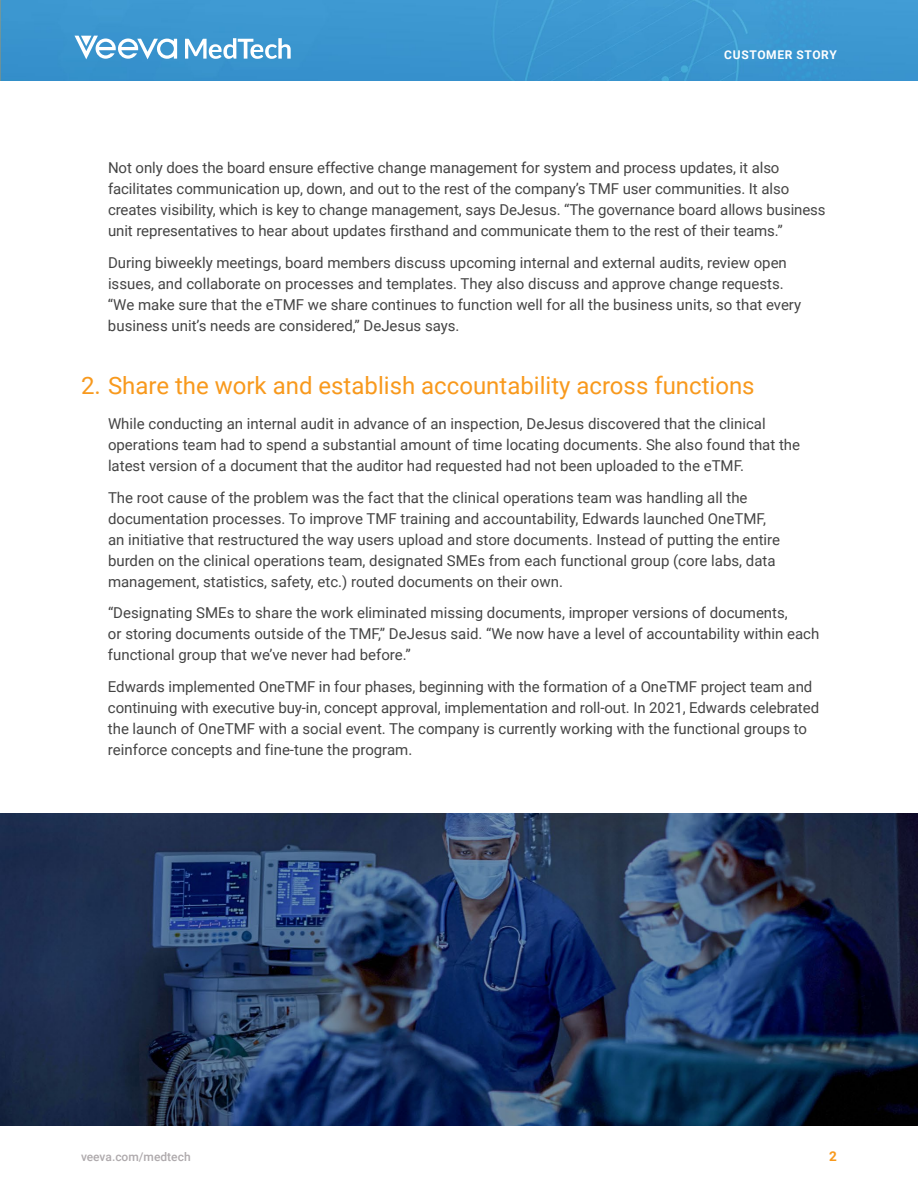
<style>
.page{position:relative;width:918px;height:1188px;background:#fff}
.page>*{position:absolute;margin:0;border:0;box-sizing:border-box;transform-origin:0 0}
.t1{font:24px "Roboto";color:#f8991d}
.t2{font:15px/21px "Roboto";color:#444}
.t3{font:700 13.5px "Roboto";color:#f8991d}
.t4{font:500 12px "Roboto";color:#afaaad}
.t5{font:700 12px "Roboto";letter-spacing:.055em;color:#fff}
</style>
<div class="page">
<div style="left:0;top:0;width:918px;height:81px;background:#3b97d0"></div>
<svg style="left:185px;top:38px;width:106px;height:21px"></svg>
<svg style="left:75px;top:36px;width:102px;height:23px"></svg>
<img style="left:0;top:813px;width:918px;height:313px">
<p class="t5" style="left:724px;top:47px;width:114px">CUSTOMER STORY</p>
<p class="t2" style="left:108px;top:157px;width:719px">Not only does the board ensure effective change management for system and process updates, it also facilitates communication up, down, and out to the rest of the company’s TMF user communities. It also creates visibility, which is key to change management, says DeJesus. “The governance board allows business unit representatives to hear about updates firsthand and communicate them to the rest of their teams.”</p>
<p class="t2" style="left:108px;top:252px;width:695px">During biweekly meetings, board members discuss upcoming internal and external audits, review open issues, and collaborate on processes and templates. They also discuss and approve change requests. “We make sure that the eTMF we share continues to function well for all the business units, so that every business unit’s needs are considered,” DeJesus says.</p>
<h1 class="t1" style="left:81px;top:369px;width:675px">2. Share the work and establish accountability across functions</h1>
<p class="t2" style="left:108px;top:412px;width:694px">While conducting an internal audit in advance of an inspection, DeJesus discovered that the clinical operations team had to spend a substantial amount of time locating documents. She also found that the latest version of a document that the auditor had requested had not been uploaded to the eTMF.</p>
<p class="t2" style="left:108px;top:486px;width:674px">The root cause of the problem was the fact that the clinical operations team was handling all the documentation processes. To improve TMF training and accountability, Edwards launched OneTMF, an initiative that restructured the way users upload and store documents. Instead of putting the entire burden on the clinical operations team, designated SMEs from each functional group (core labs, data management, statistics, safety, etc.) routed documents on their own.</p>
<p class="t2" style="left:108px;top:602px;width:713px">“Designating SMEs to share the work eliminated missing documents, improper versions of documents,<br>or storing documents outside of the TMF,” DeJesus said. “We now have a level of accountability within each functional group that we’ve never had before.”</p>
<p class="t2" style="left:108px;top:676px;width:713px">Edwards implemented OneTMF in four phases, beginning with the formation of a OneTMF project team and continuing with executive buy-in, concept approval, implementation and roll-out. In 2021, Edwards celebrated the launch of OneTMF with a social event. The company is currently working with the functional groups to reinforce concepts and fine-tune the program.</p>
<p class="t4" style="left:81px;top:1148px;width:111px">veeva.com/medtech</p>
<p class="t3" style="left:829px;top:1147px;width:9px">2</p>
</div>
